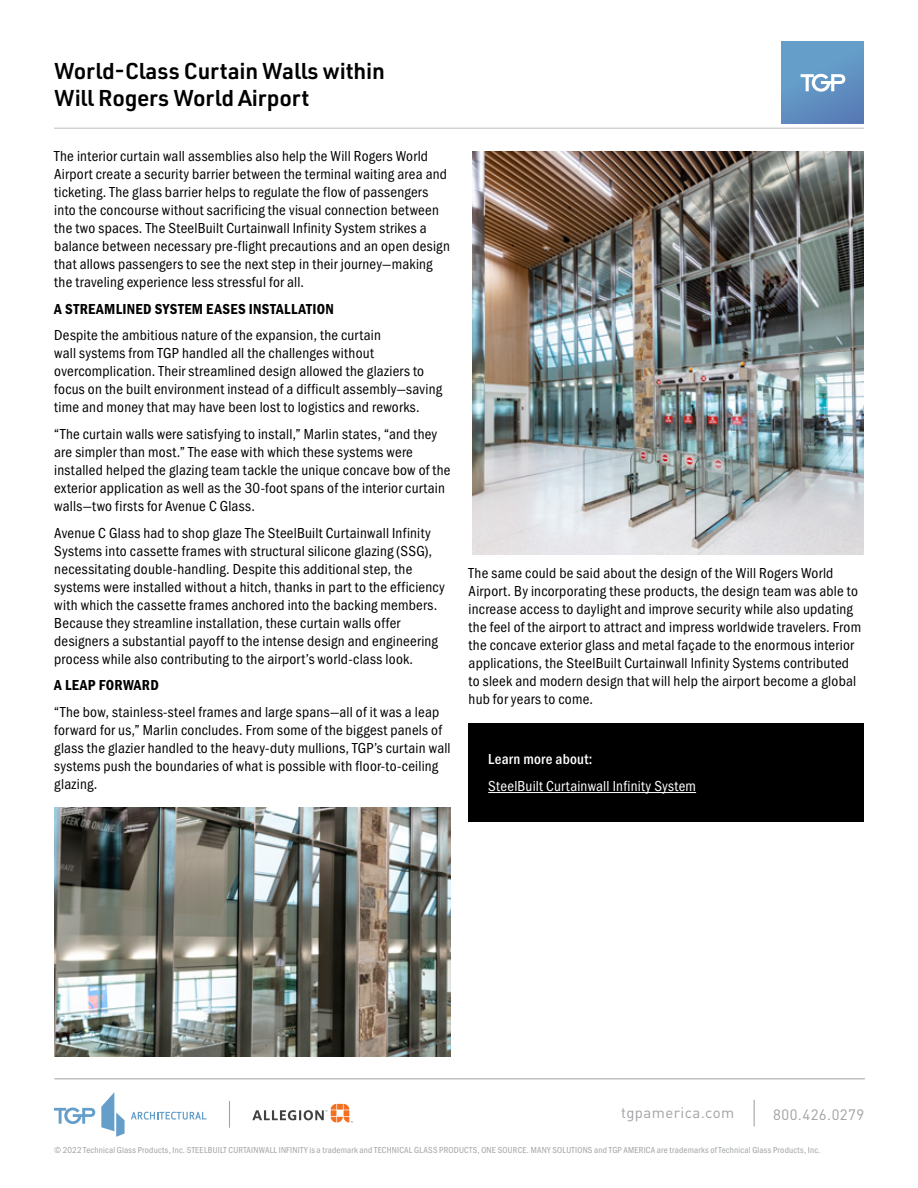
<style>
.page{position:relative;width:918px;height:1188px;background:#fff}
.page>*{position:absolute;margin:0;border:0;box-sizing:border-box;transform-origin:0 0}
.t1{font:600 22.5px/27px "URWDIN";letter-spacing:-.01em;color:#000}
.t2{font:15px/18px "Franklin Gothic URW Cond";letter-spacing:.015em;color:#000}
.t3{font:15px "Franklin Gothic URW Con Dem";letter-spacing:.025em;color:#000}
.t4{font:15px "Franklin Gothic URW Cond";letter-spacing:.015em;color:#fff}
.t5{font:15px "DIN Pro";letter-spacing:.03em;color:#9fa1a4}
.t6{font:500 15px "Franklin Gothic URW Cond";letter-spacing:.02em;color:#fff}
.t7{font:9px "Franklin Gothic URW Cond";letter-spacing:.025em;color:#9fa1a4}
</style>
<div class="page">
<hr style="left:54px;top:128px;width:810px;height:1px;background:#bcbec0">
<hr style="left:55px;top:1078px;width:810px;height:1px;background:#9fa1a4">
<svg style="left:754px;top:1100px;width:1px;height:26px"></svg>
<svg style="left:229px;top:1101px;width:1px;height:26px"></svg>
<svg style="left:252px;top:1104px;width:101px;height:18px"></svg>
<svg style="left:54px;top:1108px;width:41px;height:16px"></svg>
<svg style="left:131px;top:1112px;width:75px;height:8px"></svg>
<svg style="left:101px;top:1092px;width:24px;height:45px"></svg>
<div style="left:782px;top:42px;width:82px;height:82px;background:linear-gradient(to bottom,#67a4cb,#5b83ba)"></div>
<svg style="left:801px;top:74px;width:44px;height:18px"></svg>
<img style="left:55px;top:808px;width:396px;height:248px">
<img style="left:473px;top:151px;width:391px;height:403px">
<div style="left:468px;top:724px;width:396px;height:98px;background:#000"></div>
<hr style="left:488px;top:792px;width:208px;height:1px;background:#fff">
<h1 class="t1" style="left:54px;top:57px;width:332px">World-Class Curtain Walls within<br>Will Rogers World Airport</h1>
<p class="t2" style="left:54px;top:146px;width:397px">The interior curtain wall assemblies also help the Will Rogers World Airport create a security barrier between the terminal waiting area and ticketing. The glass barrier helps to regulate the flow of passengers into the concourse without sacrificing the visual connection between the two spaces. The SteelBuilt Curtainwall Infinity System strikes a balance between necessary pre-flight precautions and an open design that allows passengers to see the next step in their journey—making the traveling experience less stressful for all.</p>
<p class="t3" style="left:54px;top:299px;width:281px">A STREAMLINED SYSTEM EASES INSTALLATION</p>
<p class="t2" style="left:54px;top:325px;width:389px">Despite the ambitious nature of the expansion, the curtain<br>wall systems from TGP handled all the challenges without overcomplication. Their streamlined design allowed the glaziers to focus on the built environment instead of a difficult assembly—saving time and money that may have been lost to logistics and reworks.</p>
<p class="t2" style="left:54px;top:424px;width:398px">“The curtain walls were satisfying to install,” Marlin states, “and they are simpler than most.” The ease with which these systems were installed helped the glazing team tackle the unique concave bow of the exterior application as well as the 30-foot spans of the interior curtain walls—two firsts for Avenue C Glass.</p>
<p class="t2" style="left:54px;top:523px;width:392px">Avenue C Glass had to shop glaze The SteelBuilt Curtainwall Infinity Systems into cassette frames with structural silicone glazing (SSG), necessitating double-handling. Despite this additional step, the systems were installed without a hitch, thanks in part to the efficiency with which the cassette frames anchored into the backing members.<br>Because they streamline installation, these curtain walls offer designers a substantial payoff to the intense design and engineering process while also contributing to the airport’s world-class look.</p>
<p class="t3" style="left:54px;top:675px;width:106px">A LEAP FORWARD</p>
<p class="t2" style="left:54px;top:702px;width:398px">“The bow, stainless-steel frames and large spans—all of it was a leap forward for us,” Marlin concludes. From some of the biggest panels of glass the glazier handled to the heavy-duty mullions, TGP’s curtain wall systems push the boundaries of what is possible with floor-to-ceiling glazing.</p>
<p class="t2" style="left:469px;top:563px;width:394px">The same could be said about the design of the Will Rogers World Airport. By incorporating these products, the design team was able to increase access to daylight and improve security while also updating the feel of the airport to attract and impress worldwide travelers. From the concave exterior glass and metal façade to the enormous interior applications, the SteelBuilt Curtainwall Infinity Systems contributed to sleek and modern design that will help the airport become a global hub for years to come.</p>
<p class="t6" style="left:488px;top:749px;width:106px">Learn more about:</p>
<p class="t4" style="left:488px;top:775px;width:209px">SteelBuilt Curtainwall Infinity System</p>
<p class="t5" style="left:621px;top:1101px;width:115px">tgpamerica.com</p>
<p class="t5" style="left:773px;top:1102px;width:93px">800.426.0279</p>
<p class="t7" style="left:54px;top:1144px;width:768px">© 2022 Technical Glass Products, Inc. STEELBUILT CURTAINWALL INFINITY is a trademark and TECHNICAL GLASS PRODUCTS, ONE SOURCE. MANY SOLUTIONS and TGP AMERICA are trademarks of Technical Glass Products, Inc.</p>
</div>
